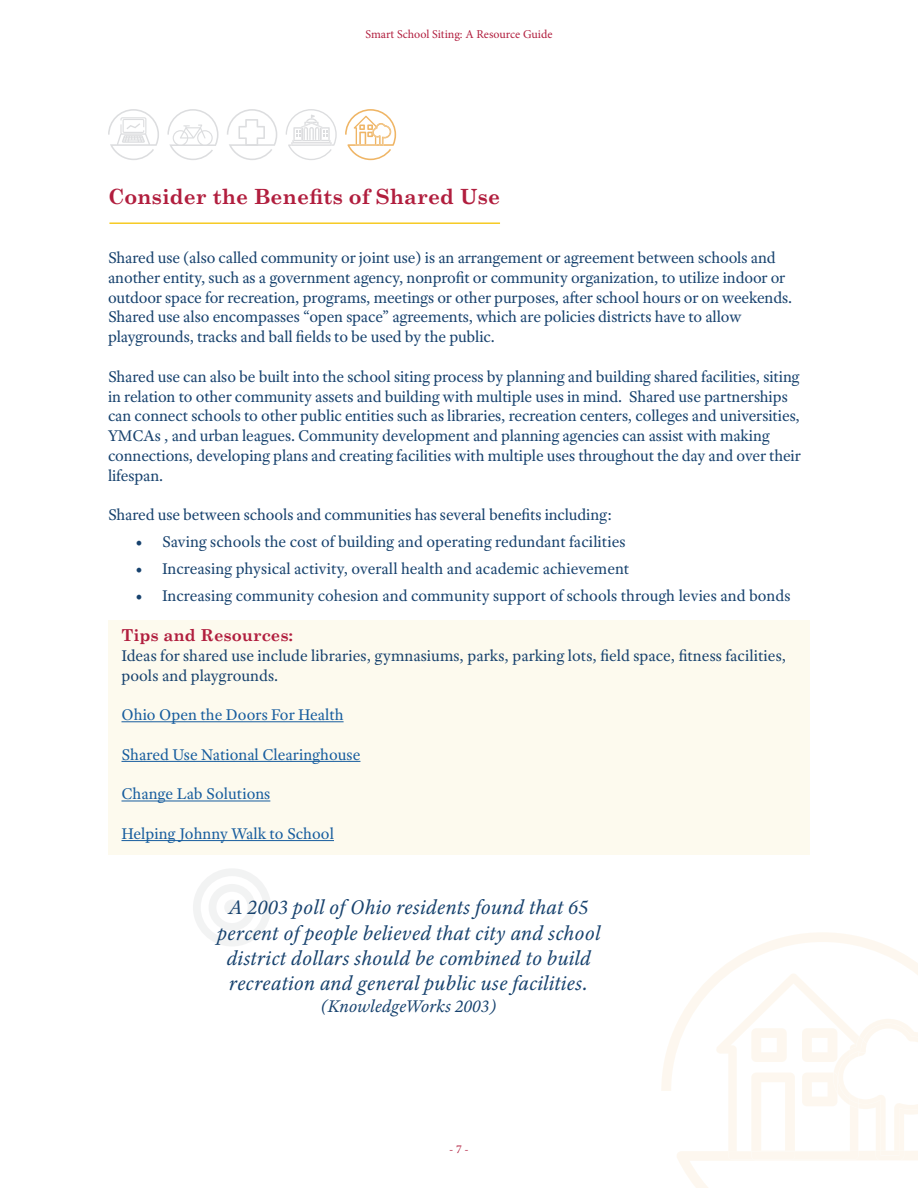
<style>
.page{position:relative;width:918px;height:1188px;background:#fff}
.page>*{position:absolute;margin:0;border:0;box-sizing:border-box;transform-origin:0 0}
.t1{font:italic 21px/25.2px "Adobe Text Pro";letter-spacing:.01em;color:#17426e;text-align:center}
.t2{font:700 21px "Century Schoolbook";color:#b11e3e}
.t3{font:italic 18px "Adobe Text Pro";color:#17426e}
.t4{font:16.5px/19.8px "Adobe Text Pro";letter-spacing:-.005em;color:#17426e}
.t5{font:16.5px "Adobe Text Pro";color:#175d9e}
.t6{font:700 16.5px "Century Schoolbook";color:#b11e3e}
.t7{font:12px "Minion Pro";color:#b11e3e}
</style>
<div class="page">
<svg style="left:193px;top:869px;width:78px;height:77px"></svg>
<div style="left:224px;top:900px;width:16px;height:15px;background:#f2f3f3;border-radius:50%"></div>
<div style="left:108px;top:620px;width:702px;height:234px;background:#fdfaee"></div>
<hr style="left:109px;top:222px;width:391px;height:2px;background:#f6ca23">
<svg style="left:167px;top:109px;width:51px;height:51px"></svg>
<svg style="left:345px;top:109px;width:51px;height:51px"></svg>
<svg style="left:661px;top:932px;width:257px;height:256px"></svg>
<svg style="left:716px;top:973px;width:202px;height:188px"></svg>
<div style="left:881px;top:1151px;width:18px;height:5px;background:#fdf7ef"></div>
<svg style="left:286px;top:109px;width:51px;height:51px"></svg>
<svg style="left:227px;top:109px;width:50px;height:51px"></svg>
<svg style="left:108px;top:109px;width:51px;height:51px"></svg>
<hr style="left:122px;top:721px;width:222px;height:1px;background:#175d9e">
<hr style="left:122px;top:761px;width:238px;height:1px;background:#175d9e">
<hr style="left:122px;top:801px;width:148px;height:1px;background:#175d9e">
<hr style="left:122px;top:840px;width:212px;height:1px;background:#175d9e">
<p class="t7" style="left:365px;top:26px;width:189px">Smart School Siting: A Resource Guide</p>
<p class="t2" style="left:108px;top:183px;width:394px">Consider the Benefits of Shared Use</p>
<p class="t4" style="left:108px;top:247px;width:686px">Shared use (also called community or joint use) is an arrangement or agreement between schools and another entity, such as a government agency, nonprofit or community organization, to utilize indoor or outdoor space for recreation, programs, meetings or other purposes, after school hours or on weekends.<br>Shared use also encompasses “open space” agreements, which are policies districts have to allow playgrounds, tracks and ball fields to be used by the public.</p>
<p class="t4" style="left:108px;top:366px;width:694px">Shared use can also be built into the school siting process by planning and building shared facilities, siting in relation to other community assets and building with multiple uses in mind. Shared use partnerships can connect schools to other public entities such as libraries, recreation centers, colleges and universities, YMCAs , and urban leagues. Community development and planning agencies can assist with making connections, developing plans and creating facilities with multiple uses throughout the day and over their lifespan.</p>
<p class="t4" style="left:108px;top:505px;width:506px">Shared use between schools and communities has several benefits including:</p>
<p class="t4" style="left:135px;top:532px;width:492px">• Saving schools the cost of building and operating redundant facilities</p>
<p class="t4" style="left:135px;top:559px;width:496px">• Increasing physical activity, overall health and academic achievement</p>
<p class="t4" style="left:135px;top:586px;width:657px">• Increasing community cohesion and community support of schools through levies and bonds</p>
<p class="t6" style="left:122px;top:625px;width:173px">Tips and Resources:</p>
<p class="t4" style="left:122px;top:645px;width:666px">Ideas for shared use include libraries, gymnasiums, parks, parking lots, field space, fitness facilities, pools and playgrounds.</p>
<p class="t5" style="left:122px;top:704px;width:224px">Ohio Open the Doors For Health</p>
<p class="t5" style="left:122px;top:744px;width:240px">Shared Use National Clearinghouse</p>
<p class="t5" style="left:122px;top:784px;width:150px">Change Lab Solutions</p>
<p class="t5" style="left:122px;top:823px;width:214px">Helping Johnny Walk to School</p>
<p class="t1" style="left:217px;top:895px;width:385px">A 2003 poll of Ohio residents found that 65 percent of people believed that city and school district dollars should be combined to build recreation and general public use facilities.</p>
<p class="t3" style="left:320px;top:995px;width:178px">(KnowledgeWorks 2003)</p>
<p class="t7" style="left:449px;top:1141px;width:21px">- 7 -</p>
</div>
